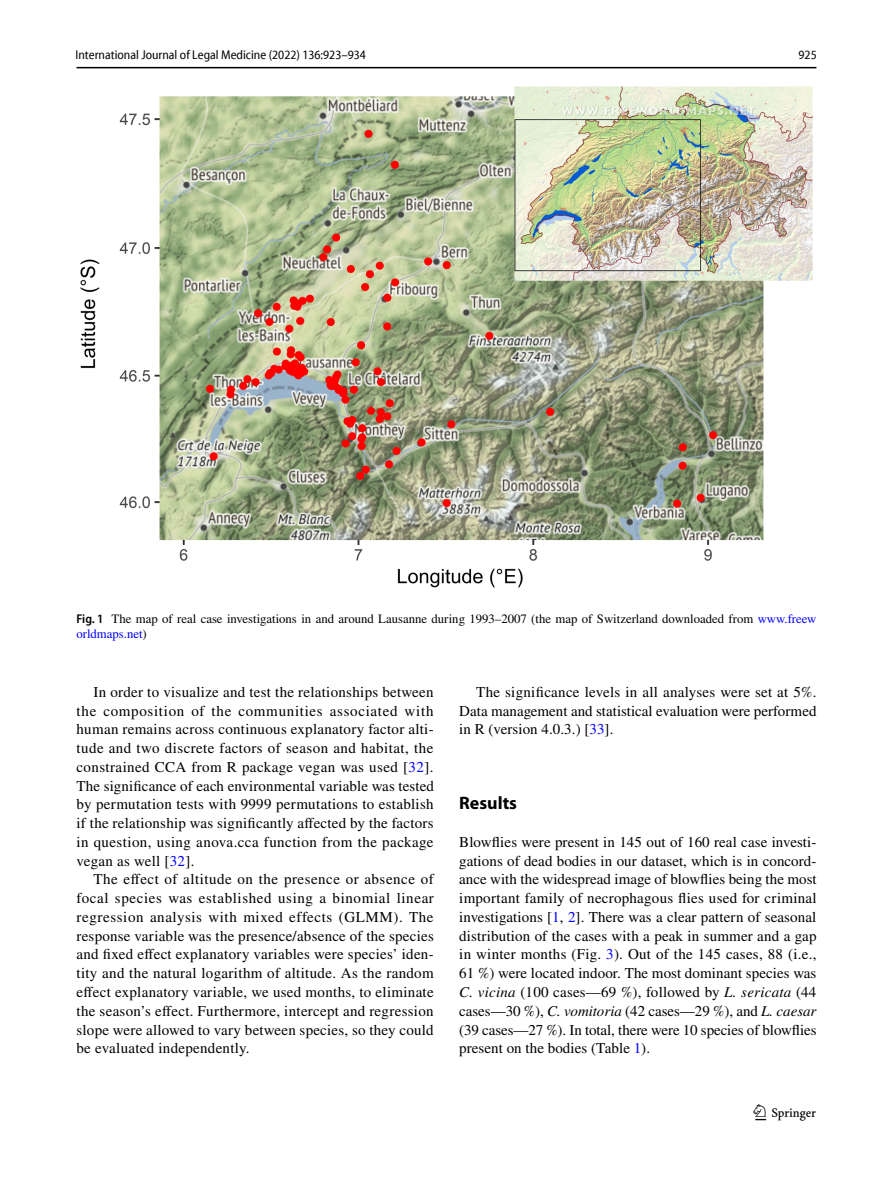
<style>
.page{position:relative;width:893px;height:1187px;background:#fff}
.page>*{position:absolute;margin:0;border:0;box-sizing:border-box;transform-origin:0 0}
.t1{font:22.5px "Springnew Regular 3";color:#000}
.t2{font:700 18px "Myriad Pro";color:#000}
.t3{font:15px/18.8px "STIX";letter-spacing:.005em;color:#000;text-align:justify}
.t4{font:12.75px/15px "STIX";color:#000}
.t5{font:semi-condensed 12.75px "Myriad Pro Unic";color:#000}
.s1{font-family:"Myriad Pro";font-weight:600;font-stretch:semi-condensed}
.s2{color:#00f}
.s3{font-style:italic}
</style>
<div class="page">
<hr style="left:77px;top:67px;width:739px;height:1px;background:#000">
<img style="left:81px;top:87px;width:731px;height:500px">
<p class="t5" style="left:76px;top:50px;width:292px">International Journal of Legal Medicine (2022) 136:923–934</p>
<p class="t5" style="left:799px;top:50px;width:20px">925</p>
<p class="t4" style="left:77px;top:611px;width:741px"><span class="s1">Fig. 1</span> The map of real case investigations in and around Lausanne during 1993–2007 (the map of Switzerland downloaded from <span class="s2">www.freew orldmaps.net</span>)</p>
<p class="t3" style="left:77px;top:683px;width:359px;text-indent:17px">In order to visualize and test the relationships between the composition of the communities associated with human remains across continuous explanatory factor alti&shy;tude and two discrete factors of season and habitat, the constrained CCA from R package vegan was used [<span class="s2">32</span>].<br>The significance of each environmental variable was tested by permutation tests with 9999 permutations to establish if the relationship was significantly affected by the factors in question, using anova.cca function from the package vegan as well [<span class="s2">32</span>].</p>
<p class="t3" style="left:77px;top:871px;width:359px;text-indent:17px">The effect of altitude on the presence or absence of focal species was established using a binomial linear regression analysis with mixed effects (GLMM). The response variable was the presence/absence of the species and fixed effect explanatory variables were species’ iden&shy;tity and the natural logarithm of altitude. As the random effect explanatory variable, we used months, to eliminate the season’s effect. Furthermore, intercept and regression slope were allowed to vary between species, so they could be evaluated independently.</p>
<p class="t3" style="left:459px;top:683px;width:359px;text-indent:17px">The significance levels in all analyses were set at 5%.<br>Data management and statistical evaluation were performed in R (version 4.0.3.) [<span class="s2">33</span>].</p>
<p class="t2" style="left:459px;top:791px;width:59px">Results</p>
<p class="t3" style="left:459px;top:833px;width:359px">Blowflies were present in 145 out of 160 real case investi&shy;gations of dead bodies in our dataset, which is in concord&shy;ance with the widespread image of blowflies being the most important family of necrophagous flies used for criminal investigations [<span class="s2">1</span>, <span class="s2">2</span>]. There was a clear pattern of seasonal distribution of the cases with a peak in summer and a gap in winter months (Fig. <span class="s2">3</span>). Out of the 145 cases, 88 (i.e., 61 %) were located indoor. The most dominant species was <span class="s3">C. vicina</span> (100 cases—69 %), followed by <span class="s3">L. sericata</span> (44 cases—30 %), <span class="s3">C. vomitoria</span> (42 cases—29 %), and <span class="s3">L. caesar </span>(39 cases—27 %). In total, there were 10 species of blowflies present on the bodies (Table <span class="s2">1</span>).</p>
<h1 class="t1" style="left:755px;top:1104px;width:62px">1 3</h1>
</div>
